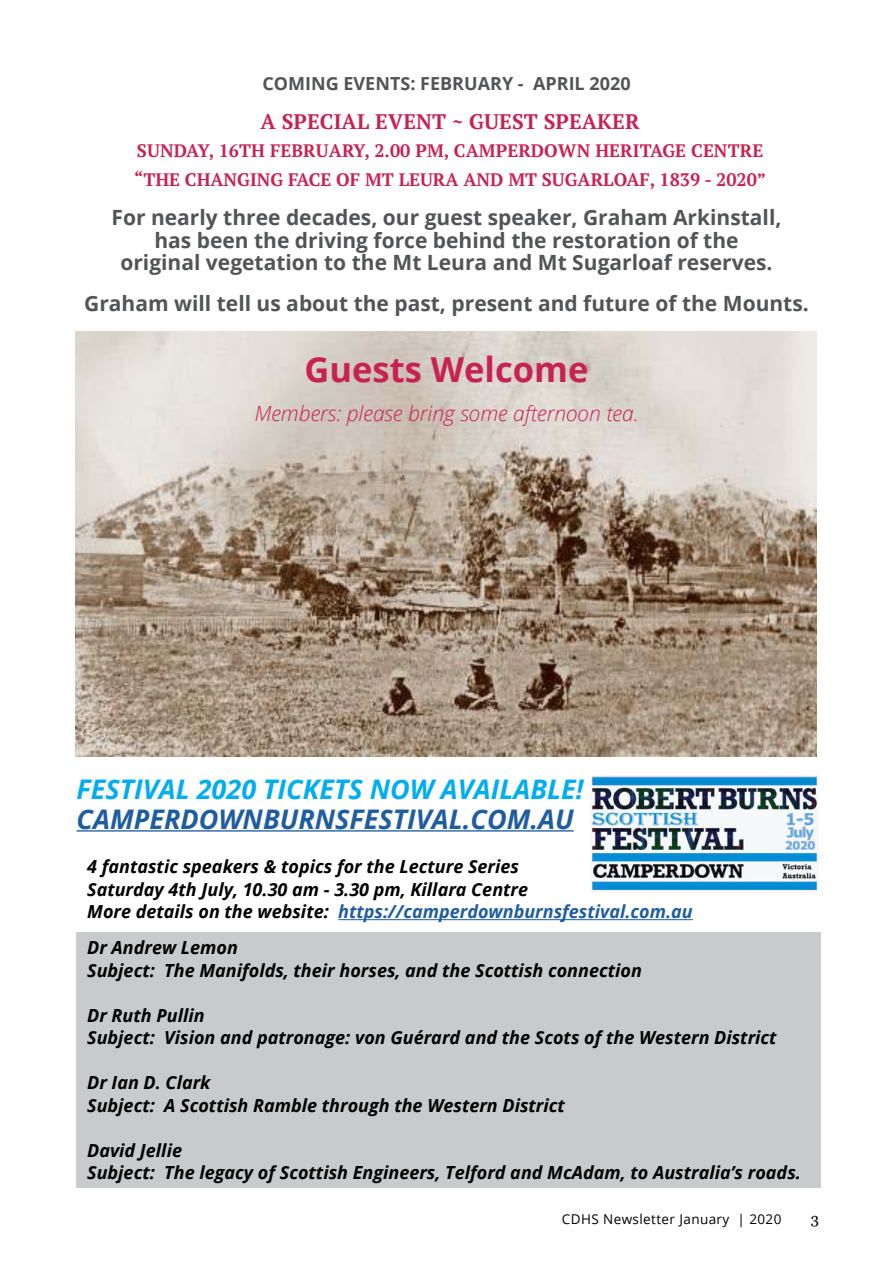
<style>
.page{position:relative;width:893px;height:1263px;background:#fff}
.page>*{position:absolute;margin:0;border:0;box-sizing:border-box;transform-origin:0 0}
.t1{font:700 34.5px "Open Sans";color:#c82253}
.t2{font:italic 700 27px "Open Sans";color:#00adef}
.t3{font:italic 700 27px "Open Sans";color:#205d9e}
.t4{font:700 21px/22.5px "Open Sans";color:#535456;text-align:center}
.t5{font:italic 300 21px "Open Sans";color:#c82253}
.t6{font:700 21px "PT Serif";letter-spacing:.005em;color:#c82253}
.t7{font:italic 700 18px/22.5px "Open Sans";color:#000}
.t8{font:700 18px/28.5px "PT Serif";color:#c82253}
.t9{font:700 18px "Open Sans";color:#535456}
.t10{font:15px "Georgia";color:#000}
.t11{font:13.5px "Open Sans";letter-spacing:.03em;color:#000}
.s1{color:#205d9e}
</style>
<div class="page">
<div style="left:77px;top:933px;width:744px;height:255px;background:#c8cacb"></div>
<hr style="left:338px;top:919px;width:355px;height:1px;background:#205d9e">
<img style="left:75px;top:332px;width:741px;height:424px">
<hr style="left:77px;top:830px;width:497px;height:1px;background:#205d9e">
<img style="left:590px;top:775px;width:228px;height:118px">
<p class="t9" style="left:262px;top:77px;width:370px">COMING EVENTS: FEBRUARY - APRIL 2020</p>
<p class="t6" style="left:260px;top:112px;width:381px">A SPECIAL EVENT ~ GUEST SPEAKER</p>
<p class="t8" style="left:134px;top:137px;width:633px">SUNDAY, 16TH FEBRUARY, 2.00 PM, CAMPERDOWN HERITAGE CENTRE “THE CHANGING FACE OF MT LEURA AND MT SUGARLOAF, 1839 - 2020”</p>
<p class="t4" style="left:111px;top:209px;width:671px">For nearly three decades, our guest speaker, Graham Arkinstall, has been the driving force behind the restoration of the<br>original vegetation to the Mt Leura and Mt Sugarloaf reserves.</p>
<p class="t4" style="left:84px;top:294px;width:726px">Graham will tell us about the past, present and future of the Mounts.</p>
<h1 class="t1" style="left:305px;top:356px;width:285px">Guests Welcome</h1>
<p class="t5" style="left:254px;top:405px;width:386px">Members: please bring some afternoon tea.</p>
<h2 class="t2" style="left:77px;top:778px;width:508px">FESTIVAL 2020 TICKETS NOW AVAILABLE!</h2>
<h2 class="t3" style="left:77px;top:808px;width:499px">CAMPERDOWNBURNSFESTIVAL.COM.AU</h2>
<p class="t7" style="left:87px;top:857px;width:607px">4 fantastic speakers &amp; topics for the Lecture Series<br>Saturday 4th July, 10.30 am - 3.30 pm, Killara Centre<br>More details on the website: <span class="s1">https://camperdownburnsfestival.com.au</span></p>
<p class="t7" style="left:87px;top:938px;width:556px">Dr Andrew Lemon<br>Subject: The Manifolds, their horses, and the Scottish connection</p>
<p class="t7" style="left:87px;top:1003px;width:691px">Dr Ruth Pullin<br>Subject: Vision and patronage: von Guérard and the Scots of the Western District</p>
<p class="t7" style="left:87px;top:1073px;width:479px">Dr Ian D. Clark<br>Subject: A Scottish Ramble through the Western District</p>
<p class="t7" style="left:87px;top:1141px;width:715px">David Jellie<br>Subject: The legacy of Scottish Engineers, Telford and McAdam, to Australia’s roads.</p>
<p class="t11" style="left:562px;top:1213px;width:221px">CDHS Newsletter January | 2020</p>
<p class="t10" style="left:811px;top:1212px;width:10px">3</p>
</div>
